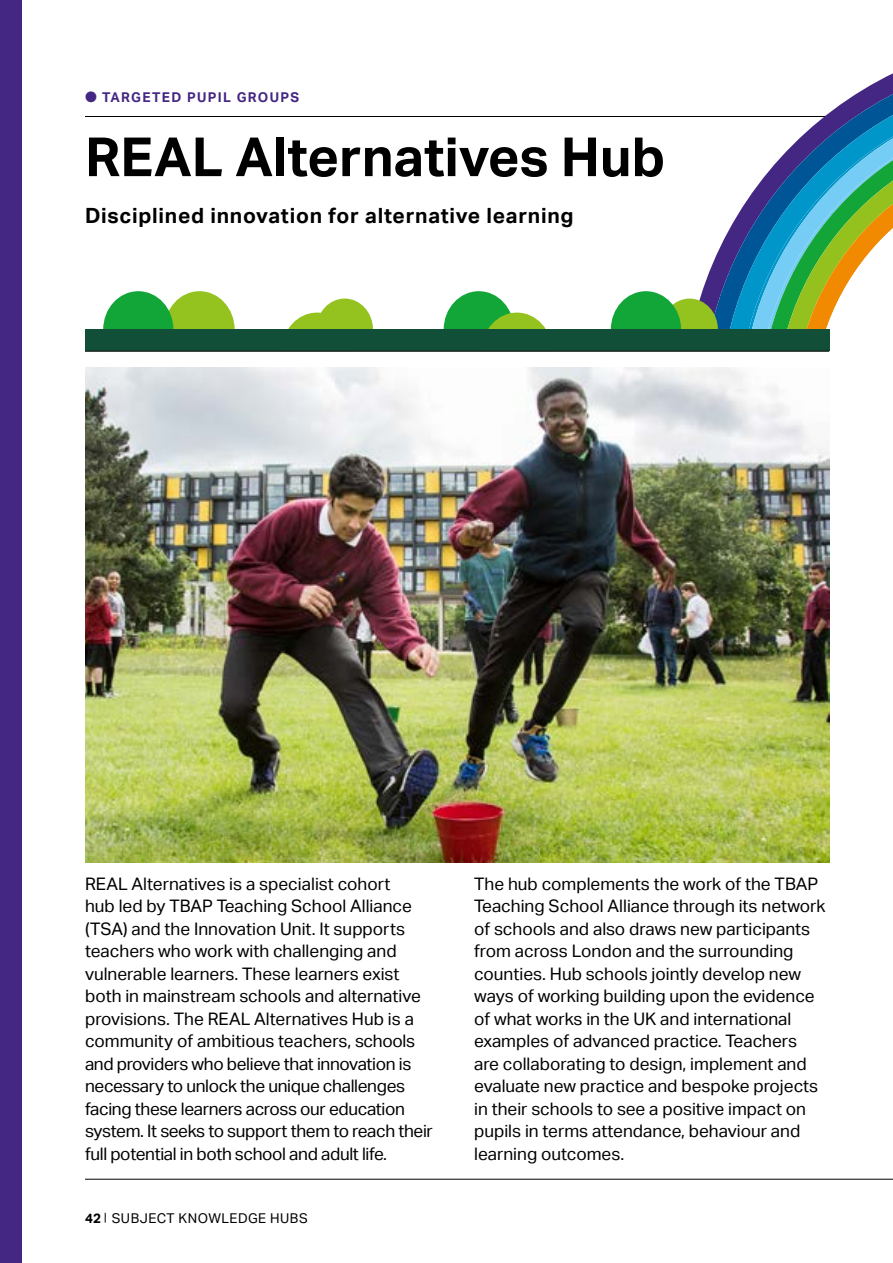
<style>
.page{position:relative;width:893px;height:1263px;background:#fff}
.page>*{position:absolute;margin:0;border:0;box-sizing:border-box;transform-origin:0 0}
.t1{font:700 54px "Aktiv Grotesk";color:#000}
.t2{font:700 21px "Aktiv Grotesk";letter-spacing:.035em;color:#000}
.t3{font:17.25px/22.5px "Aktiv Grotesk";color:#000}
.t4{font:13.5px "Aktiv Grotesk";letter-spacing:.035em;color:#000}
.t5{font:700 13.5px "Aktiv Grotesk";letter-spacing:.1em;color:#442683}
.t6{font:700 13.5px "Aktiv Grotesk";color:#000}
</style>
<div class="page">
<hr style="left:85px;top:116px;width:744px;height:1px;background:#000">
<svg style="left:720px;top:73px;width:173px;height:256px"></svg>
<svg style="left:742px;top:91px;width:151px;height:238px"></svg>
<svg style="left:760px;top:110px;width:133px;height:219px"></svg>
<svg style="left:776px;top:128px;width:117px;height:201px;background:#3e8aab"></svg>
<svg style="left:794px;top:147px;width:99px;height:182px;background:#3b9997"></svg>
<svg style="left:813px;top:165px;width:80px;height:1014px"></svg>
<div style="left:554px;top:351px;width:308px;height:912px;background:#fff"></div>
<svg style="left:103px;top:291px;width:132px;height:38px"></svg>
<svg style="left:611px;top:291px;width:107px;height:38px"></svg>
<svg style="left:444px;top:291px;width:102px;height:38px"></svg>
<svg style="left:288px;top:299px;width:85px;height:30px"></svg>
<div style="left:85px;top:329px;width:744px;height:22px;background:#124f38"></div>
<img style="left:85px;top:367px;width:744px;height:495px">
<hr style="left:85px;top:1179px;width:808px;height:1px;background:#000">
<hr style="left:85px;top:351px;width:744px;height:1px;background:#000">
<div style="left:0;top:0;width:21px;height:1263px;background:#442683"></div>
<p class="t5" style="left:85px;top:89px;width:216px">● TARGETED PUPIL GROUPS</p>
<h1 class="t1" style="left:85px;top:126px;width:582px">REAL Alternatives Hub</h1>
<p class="t2" style="left:85px;top:203px;width:490px">Disciplined innovation for alternative learning</p>
<p class="t3" style="left:85px;top:872px;width:349px">REAL Alternatives is a specialist cohort<br>hub led by TBAP Teaching School Alliance (TSA) and the Innovation Unit. It supports teachers who work with challenging and vulnerable learners. These learners exist both in mainstream schools and alternative provisions. The REAL Alternatives Hub is a community of ambitious teachers, schools and providers who believe that innovation is necessary to unlock the unique challenges facing these learners across our education system. It seeks to support them to reach their full potential in both school and adult life.</p>
<p class="t3" style="left:474px;top:872px;width:353px">The hub complements the work of the TBAP Teaching School Alliance through its network of schools and also draws new participants from across London and the surrounding counties. Hub schools jointly develop new ways of working building upon the evidence of what works in the UK and international examples of advanced practice. Teachers are collaborating to design, implement and evaluate new practice and bespoke projects in their schools to see a positive impact on pupils in terms attendance, behaviour and learning outcomes.</p>
<p class="t6" style="left:85px;top:1210px;width:17px">42</p>
<p class="t4" style="left:112px;top:1210px;width:197px">SUBJECT KNOWLEDGE HUBS</p>
</div>
